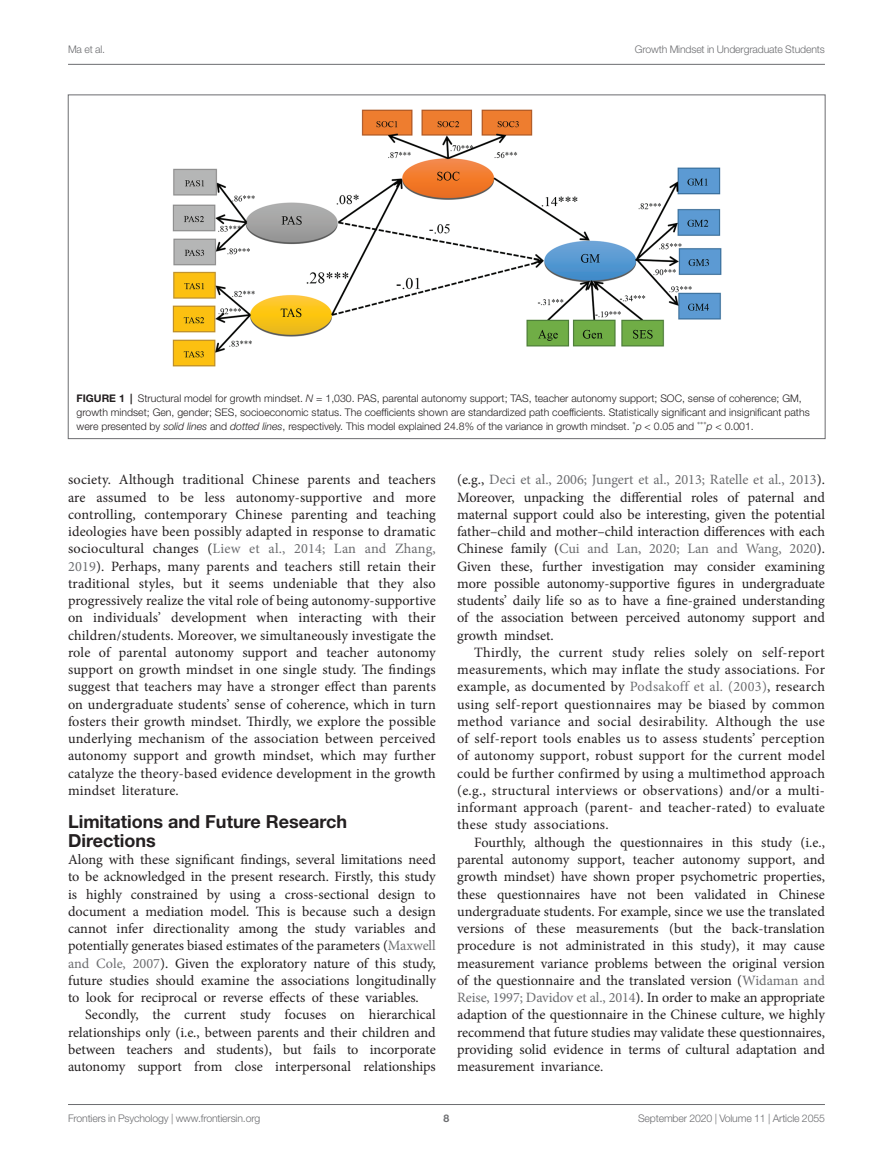
<style>
.page{position:relative;width:893px;height:1170px;background:#fff}
.page>*{position:absolute;margin:0;border:0;box-sizing:border-box;transform-origin:0 0}
.HEAD_2{font:700 18px/18.8px "Helvetica Neue LT Std";color:#231f20}
.TEXT{font:14.25px/17.2px "Minion Pro";color:#231f20;text-align:justify}
.TEXT_FLUSH{font:14.25px/17.2px "Minion Pro";color:#231f20;text-align:justify}
.FIG_LEG{font:300 10.5px/14.2px "Helvetica Neue LT Std";color:#231f20}
.t1{font:300 10.5px "Helvetica Neue LT Std";letter-spacing:-.015em;color:#6c6d70}
.t2{font:700 10.5px "Helvetica Neue LT Std";color:#6c6d70}
.s1{font-weight:700}
.s2{font-style:italic}
.s3{color:#6c6d70}
</style>
<div class="page">
<hr style="left:68px;top:64px;width:757px;height:1px;background:#6c6d70">
<hr style="left:68px;top:1104px;width:757px;height:1px;background:#6c6d70">
<img style="left:172px;top:109px;width:550px;height:258px">
<p class="t1" style="left:68px;top:42px;width:39px">Ma et al.</p>
<p class="t1" style="left:635px;top:42px;width:192px">Growth Mindset in Undergraduate Students</p>
<p class="FIG_LEG" style="left:77px;top:390px;width:735px"><span class="s1">FIGURE 1 |</span> Structural model for growth mindset. <span class="s2">N</span> = 1,030. PAS, parental autonomy support; TAS, teacher autonomy support; SOC, sense of coherence; GM, growth mindset; Gen, gender; SES, socioeconomic status. The coefficients shown are standardized path coefficients. Statistically significant and insignificant paths were presented by <span class="s2">solid lines</span> and <span class="s2">dotted lines</span>, respectively. This model explained 24.8% of the variance in growth mindset. <sup>*</sup><span class="s2">p</span> &lt; 0.05 and <sup>***</sup><span class="s2">p</span> &lt; 0.001.</p>
<p class="TEXT" style="left:68px;top:471px;width:369px">society. Although traditional Chinese parents and teachers are assumed to be less autonomy-supportive and more controlling, contemporary Chinese parenting and teaching ideologies have been possibly adapted in response to dramatic sociocultural changes (<span class="s3">Liew et al., 2014; Lan and Zhang, 2019</span>). Perhaps, many parents and teachers still retain their traditional styles, but it seems undeniable that they also progressively realize the vital role of being autonomy-supportive on individuals’ development when interacting with their children/students. Moreover, we simultaneously investigate the role of parental autonomy support and teacher autonomy support on growth mindset in one single study. The findings suggest that teachers may have a stronger effect than parents on undergraduate students’ sense of coherence, which in turn fosters their growth mindset. Thirdly, we explore the possible underlying mechanism of the association between perceived autonomy support and growth mindset, which may further catalyze the theory-based evidence development in the growth mindset literature.</p>
<p class="HEAD_2" style="left:68px;top:811px;width:280px">Limitations and Future Research<br>Directions</p>
<p class="TEXT_FLUSH" style="left:68px;top:850px;width:369px">Along with these significant findings, several limitations need to be acknowledged in the present research. Firstly, this study is highly constrained by using a cross-sectional design to document a mediation model. This is because such a design cannot infer directionality among the study variables and potentially generates biased estimates of the parameters (<span class="s3">Maxwell and Cole, 2007</span>). Given the exploratory nature of this study, future studies should examine the associations longitudinally to look for reciprocal or reverse effects of these variables.</p>
<p class="TEXT" style="left:68px;top:1006px;width:369px;text-indent:17px">Secondly, the current study focuses on hierarchical relationships only (i.e., between parents and their children and between teachers and students), but fails to incorporate autonomy support from close interpersonal relationships</p>
<p class="TEXT" style="left:457px;top:471px;width:369px">(e.g., <span class="s3">Deci et al., 2006; Jungert et al., 2013; Ratelle et al., 2013</span>).<br>Moreover, unpacking the differential roles of paternal and maternal support could also be interesting, given the potential father–child and mother–child interaction differences with each Chinese family (<span class="s3">Cui and Lan, 2020; Lan and Wang, 2020</span>).<br>Given these, further investigation may consider examining more possible autonomy-supportive figures in undergraduate students’ daily life so as to have a fine-grained understanding of the association between perceived autonomy support and growth mindset.</p>
<p class="TEXT" style="left:457px;top:643px;width:369px;text-indent:17px">Thirdly, the current study relies solely on self-report measurements, which may inflate the study associations. For example, as documented by <span class="s3">Podsakoff et al. (2003)</span>, research using self-report questionnaires may be biased by common method variance and social desirability. Although the use of self-report tools enables us to assess students’ perception of autonomy support, robust support for the current model could be further confirmed by using a multimethod approach (e.g., structural interviews or observations) and/or a multi&shy;informant approach (parent‐ and teacher-rated) to evaluate these study associations.</p>
<p class="TEXT" style="left:457px;top:833px;width:369px;text-indent:17px">Fourthly, although the questionnaires in this study (i.e., parental autonomy support, teacher autonomy support, and growth mindset) have shown proper psychometric properties, these questionnaires have not been validated in Chinese undergraduate students. For example, since we use the translated versions of these measurements (but the back-translation procedure is not administrated in this study), it may cause measurement variance problems between the original version of the questionnaire and the translated version (<span class="s3">Widaman and Reise, 1997; Davidov et al., 2014</span>). In order to make an appropriate adaption of the questionnaire in the Chinese culture, we highly recommend that future studies may validate these questionnaires, providing solid evidence in terms of cultural adaptation and measurement invariance.</p>
<p class="t1" style="left:68px;top:1111px;width:194px">Frontiers in Psychology | www.frontiersin.org</p>
<p class="t2" style="left:444px;top:1111px;width:7px">8</p>
<p class="t1" style="left:638px;top:1111px;width:188px">September 2020 | Volume 11 | Article 2055</p>
</div>
